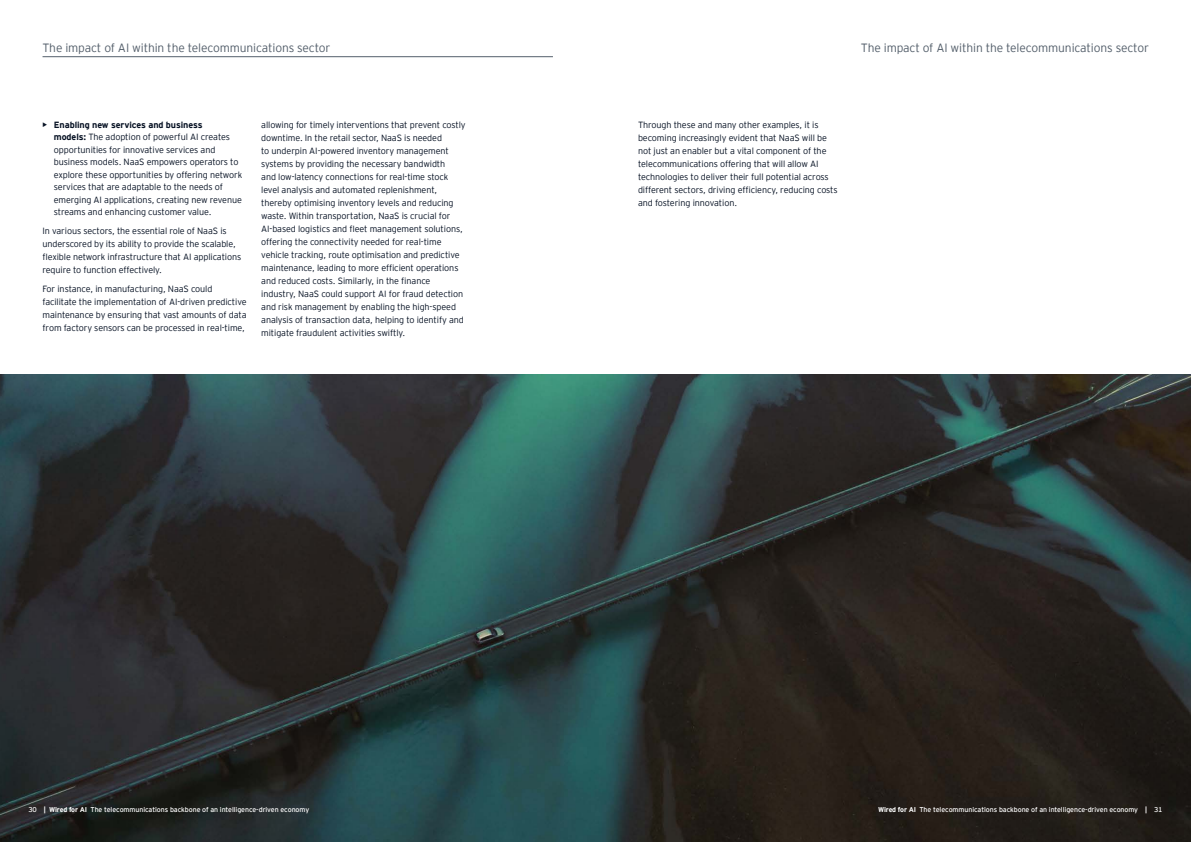
<style>
.page{position:relative;width:1191px;height:842px;background:#fff}
.page>*{position:absolute;margin:0;border:0;box-sizing:border-box;transform-origin:0 0}
.A_Headline{font:300 12px "EY Interstate";letter-spacing:-.01em;color:#545f6b}
.F_Body_copy{font:300 9px/13px "EY Interstate";letter-spacing:-.01em;color:#071224}
.Document_title_Additional_text_RL{font:7px "EY Interstate";letter-spacing:-.01em;color:#fff}
.Document_title_Additional_text_RR{font:7px "EY Interstate";letter-spacing:-.01em;color:#fff}
.Page_No_s_Left{font:7px "EY Interstate";color:#fff}
.Page_No_s_Right{font:7px "EY Interstate";color:#fff}
.s1{font-weight:700}
</style>
<div class="page">
<img style="left:0;top:374px;width:1191px;height:468px">
<hr style="left:43px;top:56px;width:510px;height:1px;background:#545f6b">
<p class="A_Headline" style="left:43px;top:39px;width:289px">The impact of AI within the telecommunications sector</p>
<p class="A_Headline" style="left:861px;top:39px;width:289px">The impact of AI within the telecommunications sector</p>
<p class="F_Body_copy" style="left:54px;top:118px;width:190px;line-height:12.5px;text-indent:-11px"><span class="s1">• Enabling new services and business<br>models:</span> The adoption of powerful AI creates opportunities for innovative services and business models. NaaS empowers operators to explore these opportunities by offering network services that are adaptable to the needs of emerging AI applications, creating new revenue streams and enhancing customer value.</p>
<p class="F_Body_copy" style="left:43px;top:224px;width:200px">In various sectors, the essential role of NaaS is underscored by its ability to provide the scalable, flexible network infrastructure that AI applications require to function effectively.</p>
<p class="F_Body_copy" style="left:43px;top:281px;width:206px">For instance, in manufacturing, NaaS could facilitate the implementation of AI-driven predictive maintenance by ensuring that vast amounts of data from factory sensors can be processed in real-time,</p>
<p class="F_Body_copy" style="left:261px;top:117px;width:206px">allowing for timely interventions that prevent costly downtime. In the retail sector, NaaS is needed<br>to underpin AI-powered inventory management systems by providing the necessary bandwidth<br>and low-latency connections for real-time stock level analysis and automated replenishment, thereby optimising inventory levels and reducing waste. Within transportation, NaaS is crucial for AI-based logistics and fleet management solutions, offering the connectivity needed for real-time vehicle tracking, route optimisation and predictive maintenance, leading to more efficient operations and reduced costs. Similarly, in the finance industry, NaaS could support AI for fraud detection and risk management by enabling the high-speed analysis of transaction data, helping to identify and mitigate fraudulent activities swiftly.</p>
<p class="F_Body_copy" style="left:638px;top:117px;width:201px">Through these and many other examples, it is becoming increasingly evident that NaaS will be not just an enabler but a vital component of the telecommunications offering that will allow AI technologies to deliver their full potential across different sectors, driving efficiency, reducing costs and fostering innovation.</p>
<p class="Page_No_s_Left" style="left:28px;top:804px;width:10px">30</p>
<p class="Document_title_Additional_text_RL" style="left:44px;top:804px;width:267px"><span class="s1">| Wired for AI</span> The telecommunications backbone of an intelligence-driven economy</p>
<p class="Document_title_Additional_text_RR" style="left:878px;top:804px;width:270px"><span class="s1">Wired for AI</span> The telecommunications backbone of an intelligence-driven economy <span class="s1">|</span></p>
<p class="Page_No_s_Right" style="left:1154px;top:804px;width:10px">31</p>
</div>
